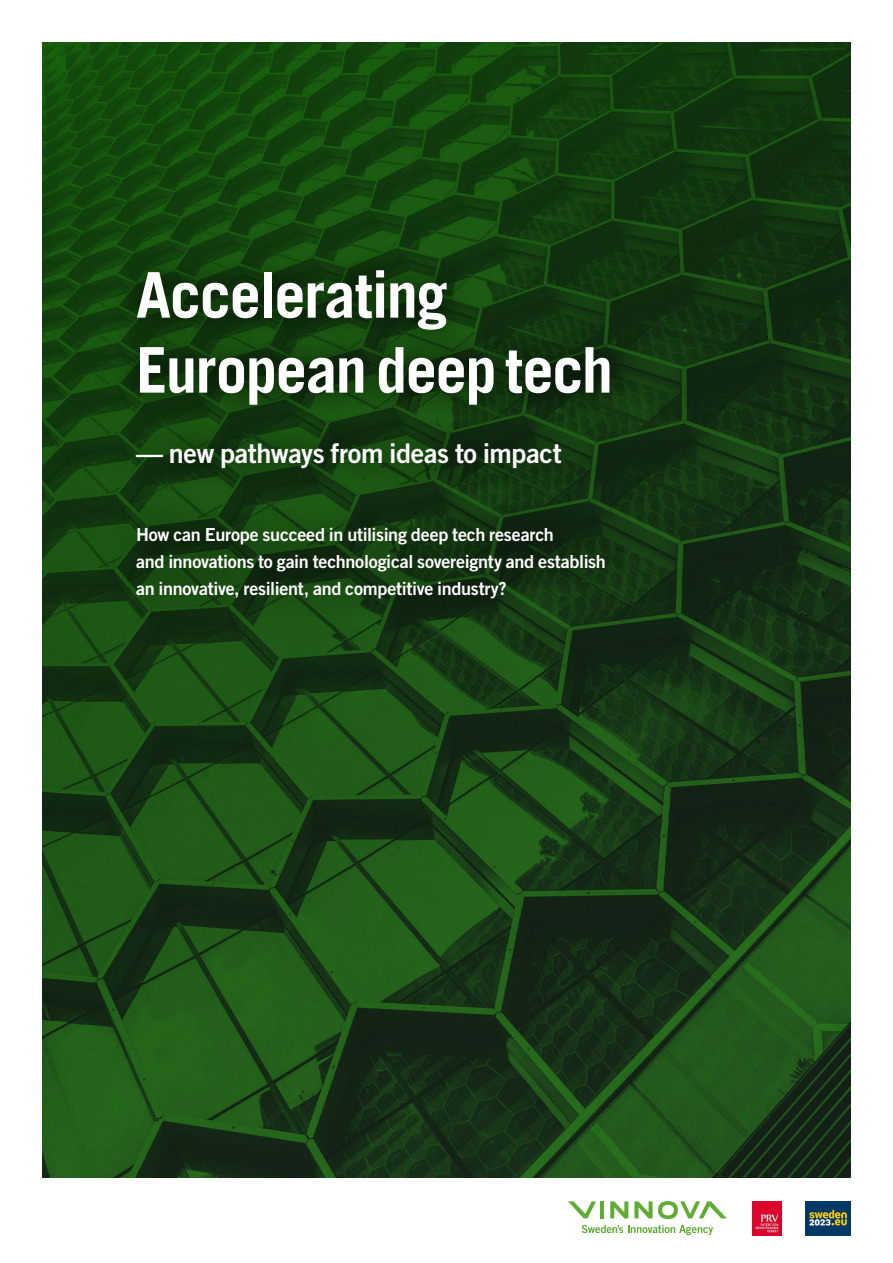
<style>
.page{position:relative;width:893px;height:1263px;background:#fff}
.page>*{position:absolute;margin:0;border:0;box-sizing:border-box;transform-origin:0 0}
.Omslag_rubrik_vit{font:700 63px/75px "Trade Gothic LT Pro";letter-spacing:-.025em;color:#fff}
.Omslag_underrubrik_vit{font:27px "Trade Gothic LT Pro Bd 2";letter-spacing:-.015em;color:#fff}
.Omslag_underrubrik_vit-2{font:18px/27px "Trade Gothic LT Pro Bd 2";letter-spacing:-.015em;color:#fff}
</style>
<div class="page">
<img style="left:43px;top:43px;width:807px;height:1135px">
<img style="left:752px;top:1201px;width:30px;height:34px">
<img style="left:805px;top:1201px;width:45px;height:34px">
<hr style="left:600px;top:1201px;width:4px;height:17px;background:#5eac31">
<svg style="left:568px;top:1201px;width:28px;height:17px"></svg>
<svg style="left:610px;top:1201px;width:18px;height:17px"></svg>
<svg style="left:634px;top:1201px;width:93px;height:18px"></svg>
<svg style="left:582px;top:1225px;width:131px;height:10px"></svg>
<div style="left:110px;top:244px;width:527px;height:379px;background:#000;opacity:.8"></div>
<p class="Omslag_rubrik_vit" style="left:136px;top:257px;width:479px">Accelerating<br>European deep tech</p>
<p class="Omslag_underrubrik_vit" style="left:136px;top:436px;width:427px">— new pathways from ideas to impact</p>
<p class="Omslag_underrubrik_vit-2" style="left:136px;top:520px;width:471px">How can Europe succeed in utilising deep tech research<br>and innovations to gain technological sovereignty and establish an innovative, resilient, and competitive industry?</p>
</div>
